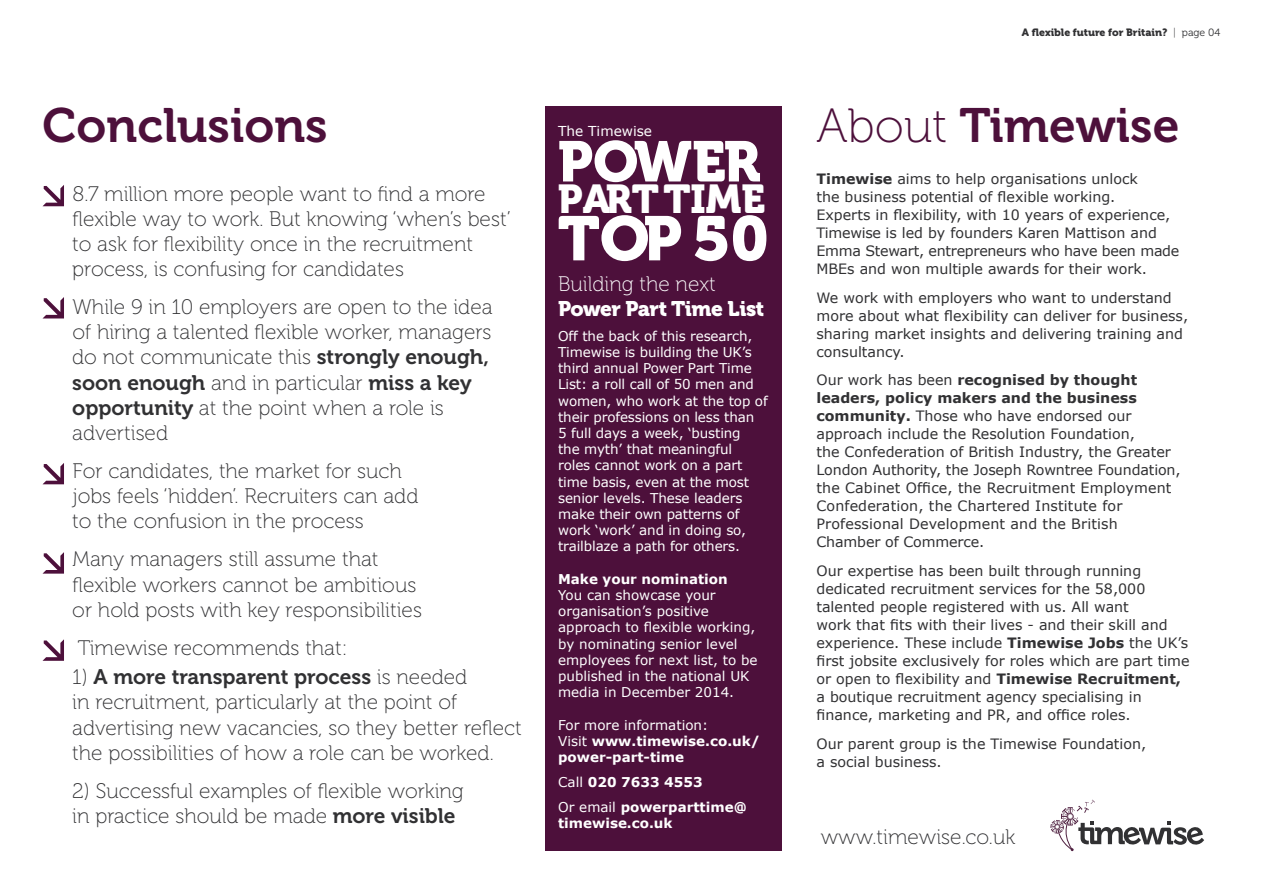
<style>
.page{position:relative;width:1263px;height:893px;background:#fff}
.page>*{position:absolute;margin:0;border:0;box-sizing:border-box;transform-origin:0 0}
.t1{font:62.25px "Museo 900";color:#fff}
.t2{font:56.7px "Museo 900";letter-spacing:-.02em;color:#fff}
.t3{font:48px "Museo 700";color:#4d103b}
.t4{font:40.05px "Museo 900";color:#fff}
.t5{font:21px/25.2px "Museo 100";color:#313133}
.t6{font:21px "Museo 700";color:#313133}
.t7{font:21px "Museo 900";color:#fff}
.t8{font:21px "Museo 100";color:#fff}
.t9{font:14.25px/18px "Verdana";color:#313133}
.t10{font:13.65px "Verdana";color:#fff}
.t11{font:13.5px/16.2px "Verdana";letter-spacing:-.01em;color:#fff}
.t12{font:700 13.5px/16.2px "Verdana";color:#fff}
.t13{font:10.5px "Museo 900";color:#313133}
.s1{font-family:"Museo 700"}
.s2{font-family:"Museo 100"}
.s3{font-weight:400}
.s4{font-family:"Museo 300"}
.s5{font-weight:700}
</style>
<div class="page">
<svg style="left:43px;top:185px;width:21px;height:21px"></svg>
<svg style="left:43px;top:297px;width:21px;height:22px"></svg>
<svg style="left:43px;top:463px;width:21px;height:21px"></svg>
<svg style="left:43px;top:552px;width:21px;height:22px"></svg>
<svg style="left:43px;top:639px;width:21px;height:22px"></svg>
<div style="left:545px;top:106px;width:236px;height:744px;background:#4d103b"></div>
<svg style="left:1050px;top:800px;width:154px;height:51px"></svg>
<h3 class="t3" style="left:43px;top:99px;width:287px">Conclusions</h3>
<h3 class="t5" style="left:72px;top:181px;width:440px">8.7 million more people want to find a more flexible way to work. But knowing ‘when’s best’ to ask for flexibility once in the recruitment process, is confusing for candidates</h3>
<h3 class="t5" style="left:72px;top:295px;width:422px;text-align:justify">While 9 in 10 employers are open to the idea of hiring a talented flexible worker, managers do not communicate this <span class="s1">strongly enough,</span></h3>
<h3 class="t6" style="left:72px;top:371px;width:401px">soon enough <span class="s2">and in particular</span> miss a key</h3>
<h3 class="t5" style="left:72px;top:396px;width:373px"><span class="s1">opportunity</span> at the point when a role is advertised</h3>
<h3 class="t5" style="left:72px;top:459px;width:348px">For candidates, the market for such jobs feels ‘hidden’. Recruiters can add to the confusion in the process</h3>
<h3 class="t5" style="left:72px;top:547px;width:351px">Many managers still assume that flexible workers cannot be ambitious or hold posts with key responsibilities</h3>
<h3 class="t5" style="left:78px;top:635px;width:271px">Timewise recommends that:</h3>
<h3 class="t6" style="left:72px;top:665px;width:396px"><span class="s2">1)</span> A more transparent process <span class="s2">is needed</span></h3>
<h3 class="t5" style="left:72px;top:690px;width:451px">in recruitment, particularly at the point of advertising new vacancies, so they better reflect the possibilities of how a role can be worked.</h3>
<h3 class="t5" style="left:72px;top:778px;width:393px">2) Successful examples of flexible working in practice should be made <span class="s1">more visible</span></h3>
<p class="t10" style="left:558px;top:122px;width:95px">The Timewise</p>
<h2 class="t2" style="left:558px;top:129px;width:204px">power</h2>
<h3 class="t4" style="left:558px;top:177px;width:209px">part time</h3>
<h1 class="t1" style="left:558px;top:203px;width:213px">top 50</h1>
<h3 class="t8" style="left:558px;top:273px;width:159px">Building the next</h3>
<h3 class="t7" style="left:558px;top:297px;width:208px">Power Part Time List</h3>
<p class="t11" style="left:558px;top:328px;width:211px">Off the back of this research,<br>Timewise is building the UK’s third annual Power Part Time<br>List: a roll call of 50 men and women, who work at the top of their professions on less than<br>5 full days a week, ‘busting<br>the myth’ that meaningful roles cannot work on a part time basis, even at the most senior levels. These leaders make their own patterns of work ‘work’ and in doing so, trailblaze a path for others.</p>
<p class="t12" style="left:558px;top:571px;width:171px">Make your nomination</p>
<p class="t11" style="left:558px;top:587px;width:201px">You can showcase your organisation’s positive approach to flexible working, by nominating senior level employees for next list, to be published in the national UK media in December 2014.</p>
<p class="t12" style="left:558px;top:716px;width:204px"><span class="s3">For more information:<br>Visit</span> www.timewise.co.uk/ power-part-time</p>
<p class="t12" style="left:558px;top:769px;width:190px;line-height:24.8px"><span class="s3">Call</span> 020 7633 4553<br><span class="s3">Or email</span> powerparttime@</p>
<p class="t12" style="left:558px;top:814px;width:116px">timewise.co.uk</p>
<p class="t13" style="left:1022px;top:26px;width:200px">A flexible future for Britain? <span class="s2">|</span> <span class="s4">page 04</span></p>
<h3 class="t3" style="left:816px;top:99px;width:364px"><span class="s2">About</span> Timewise</h3>
<p class="t9" style="left:816px;top:170px;width:364px"><span class="s5">Timewise</span> aims to help organisations unlock<br>the business potential of flexible working.<br>Experts in flexibility, with 10 years of experience, Timewise is led by founders Karen Mattison and Emma Stewart, entrepreneurs who have been made MBEs and won multiple awards for their work.</p>
<p class="t9" style="left:816px;top:288px;width:373px">We work with employers who want to understand more about what flexibility can deliver for business, sharing market insights and delivering training and consultancy.</p>
<p class="t9" style="left:816px;top:371px;width:366px">Our work has been <span class="s5">recognised by thought leaders, policy makers and the business community.</span> Those who have endorsed our approach include the Resolution Foundation,<br>the Confederation of British Industry, the Greater London Authority, the Joseph Rowntree Foundation, the Cabinet Office, the Recruitment Employment Confederation, the Chartered Institute for Professional Development and the British Chamber of Commerce.</p>
<p class="t9" style="left:816px;top:562px;width:375px">Our expertise has been built through running dedicated recruitment services for the 58,000 talented people registered with us. All want<br>work that fits with their lives - and their skill and experience. These include <span class="s5">Timewise Jobs</span> the UK’s first jobsite exclusively for roles which are part time or open to flexibility and <span class="s5">Timewise Recruitment, </span>a boutique recruitment agency specialising in finance, marketing and PR, and office roles.</p>
<p class="t9" style="left:816px;top:734px;width:331px">Our parent group is the Timewise Foundation, a social business.</p>
<h3 class="t5" style="left:821px;top:825px;width:196px">www.timewise.co.uk</h3>
</div>
